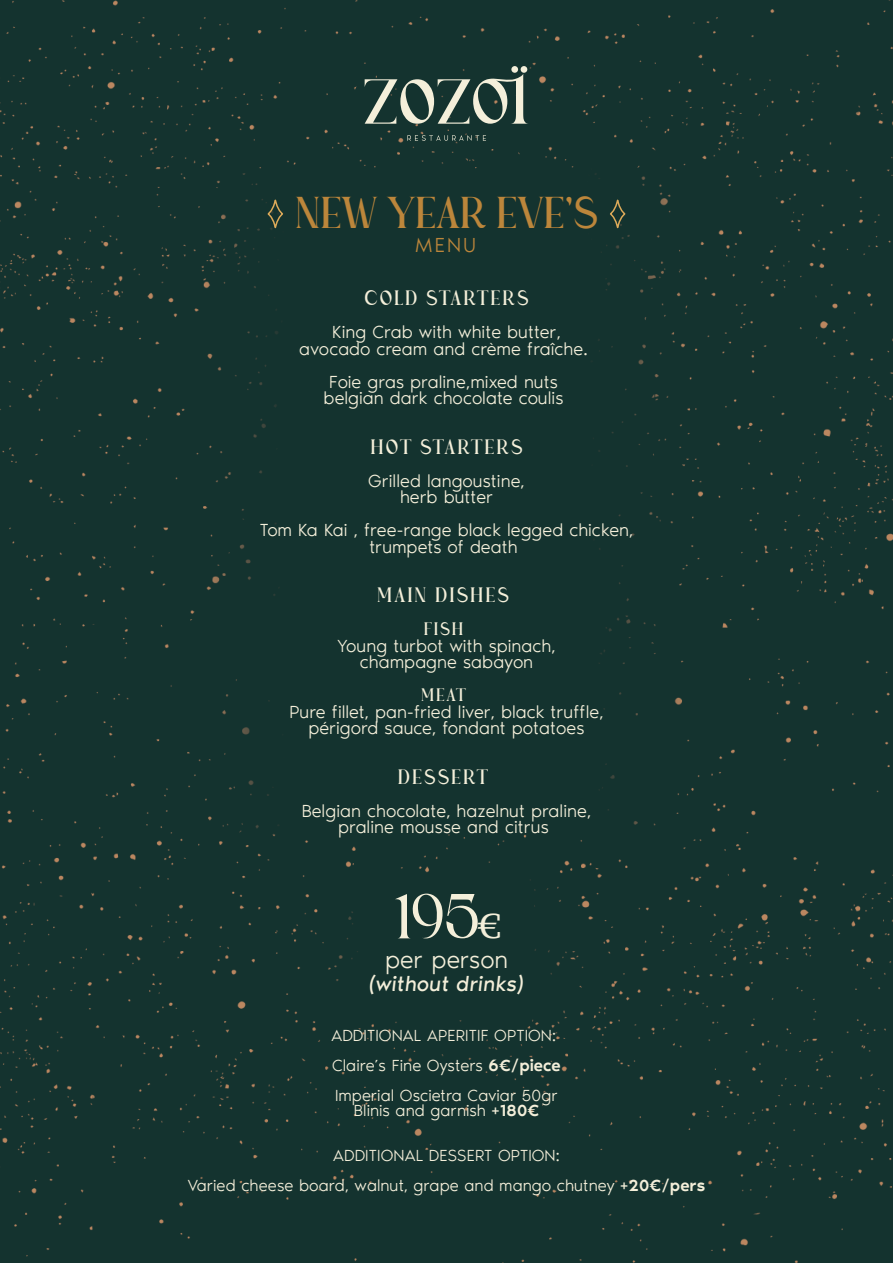
<style>
.page{position:relative;width:893px;height:1263px;background:#14332f}
.page>*{position:absolute;margin:0;border:0;box-sizing:border-box;transform-origin:0 0}
.t1{font:63.3px "Ramole";color:#f4efda}
.t2{font:44.4px "Ramole";color:#bc863b}
.t3{font:300 24.75px "Noir Pro";letter-spacing:-.005em;color:#f4efda}
.t4{font:italic 21.45px "Noir Pro";letter-spacing:.01em;color:#f4efda}
.t5{font:300 20.85px "Noir Pro";color:#bc863b}
.t6{font:20.7px "Ramole";letter-spacing:.1em;color:#f4efda}
.t7{font:300 18px/16.5px "Noir Pro";color:#f4efda;text-align:center}
.t8{font:18px "Ramole";letter-spacing:.1em;color:#f4efda}
.t9{font:300 16.5px/30px "Noir Pro";color:#f4efda}
.s1{font-family:"PT Serif Caption";font-size:34.95px}
.s2{font-weight:500}
</style>
<div class="page">
<svg style="left:365px;top:74px;width:163px;height:50px;background:#556a61"></svg>
<svg style="left:407px;top:135px;width:79px;height:6px"></svg>
<div style="left:511px;top:66px;width:7px;height:7px;background:#f4efda;border-radius:50%"></div>
<div style="left:521px;top:66px;width:6px;height:7px;background:#f4efda;border-radius:50%"></div>
<svg style="left:266px;top:195px;width:19px;height:34px"></svg>
<svg style="left:608px;top:195px;width:19px;height:34px"></svg>
<h2 class="t2" style="left:295px;top:189px;width:304px">NEW YEAR EVE'S</h2>
<p class="t5" style="left:415px;top:229px;width:62px">MENU</p>
<p class="t6" style="left:364px;top:287px;width:166px">COLD STARTERS</p>
<p class="t7" style="left:299px;top:323px;width:290px">King Crab with white butter, avocado cream and crème fraîche.</p>
<p class="t7" style="left:324px;top:372px;width:241px">Foie gras praline,mixed nuts belgian dark chocolate coulis</p>
<p class="t6" style="left:370px;top:435px;width:153px">HOT STARTERS</p>
<p class="t7" style="left:368px;top:471px;width:158px">Grilled langoustine, herb butter</p>
<p class="t7" style="left:260px;top:521px;width:375px">Tom Ka Kai , free-range black legged chicken, trumpets of death</p>
<p class="t6" style="left:377px;top:584px;width:133px">MAIN DISHES</p>
<p class="t8" style="left:424px;top:619px;width:41px">FISH</p>
<p class="t7" style="left:337px;top:636px;width:220px">Young turbot with spinach, champagne sabayon</p>
<p class="t8" style="left:421px;top:685px;width:46px">MEAT</p>
<p class="t7" style="left:289px;top:702px;width:316px">Pure fillet, pan-fried liver, black truffle, périgord sauce, fondant potatoes</p>
<p class="t6" style="left:398px;top:765px;width:92px">DESSERT</p>
<p class="t7" style="left:302px;top:801px;width:291px">Belgian chocolate, hazelnut praline, praline mousse and citrus</p>
<h1 class="t1" style="left:393px;top:882px;width:109px">195<span class="s1">€</span></h1>
<h3 class="t3" style="left:385px;top:941px;width:124px">per person</h3>
<p class="t4" style="left:369px;top:967px;width:156px">(without drinks)</p>
<p class="t9" style="left:331px;top:1020px;width:231px">ADDITIONAL APERITIF OPTION:<br>Claire’s Fine Oysters <span class="s2">6€/piece<br></span>Imperial Oscietra Caviar 50gr</p>
<p class="t9" style="left:354px;top:1095px;width:187px">Blinis and garnish <span class="s2">+180€</span></p>
<p class="t9" style="left:188px;top:1140px;width:519px;text-align:center">ADDITIONAL DESSERT OPTION:<br>Varied cheese board, walnut, grape and mango chutney <span class="s2">+20€/pers</span></p>
</div>
